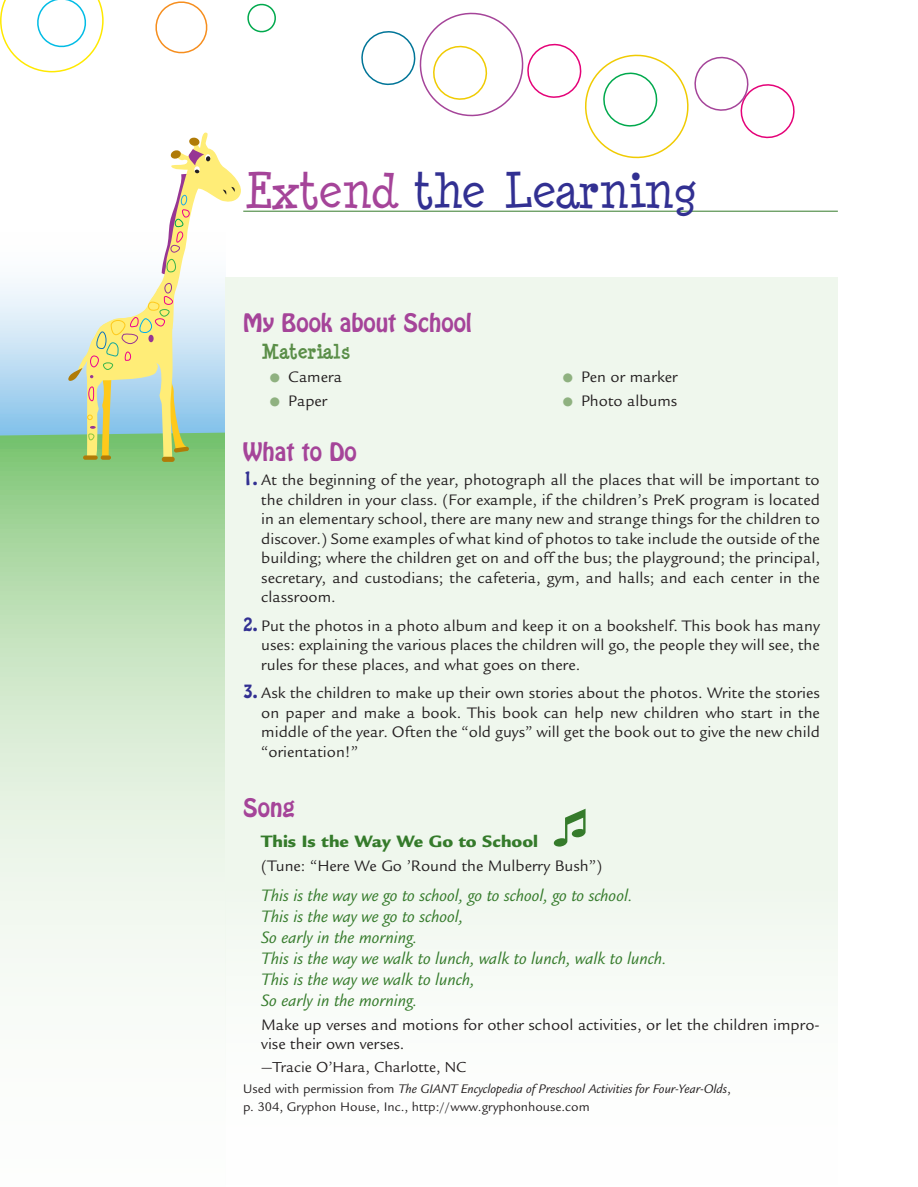
<style>
.page{position:relative;width:918px;height:1187px;background:#fff}
.page>*{position:absolute;margin:0;border:0;box-sizing:border-box;transform-origin:0 0}
.t1{font:45px "Minya Nouvelle";color:#323092}
.t2{font:22.5px "Hobo Std";color:#a54499}
.t3{font:700 19.5px "Minya Nouvelle";letter-spacing:.005em;color:#5a8e48}
.t4{font:italic 18px/21px "Legacy Sans";color:#357b2b}
.t5{font:900 18px "Legacy Sans";color:#357b2b}
.t6{font:16.5px/19.5px "Legacy Sans";color:#231f20}
.t7{font:15.75px "Legacy Sans";color:#231f20}
.t8{font:13.5px/18px "Legacy Sans";color:#231f20}
.s1{color:#a54499}
.s2{font-family:"Hobo Std";color:#323092}
.s3{font-style:italic}
</style>
<div class="page">
<svg style="left:361px;top:12px;width:434px;height:147px"></svg>
<div style="left:0;top:231px;width:225px;height:218px;background:linear-gradient(to bottom,#fff,#85c1ea)"></div>
<svg style="left:0;top:433px;width:225px;height:544px;background:#cde7c9"></svg>
<svg style="left:68px;top:132px;width:180px;height:331px"></svg>
<div style="left:225px;top:277px;width:612px;height:910px;background:linear-gradient(to right,#f2f9f1,#f2f9f1)"></div>
<svg style="left:155px;top:1px;width:53px;height:53px"></svg>
<svg style="left:247px;top:3px;width:29px;height:30px"></svg>
<hr style="left:243px;top:211px;width:594px;height:1px;background:#357b2b">
<svg style="left:0;top:0;width:104px;height:72px"></svg>
<svg style="left:270px;top:373px;width:9px;height:9px"></svg>
<svg style="left:270px;top:397px;width:9px;height:9px"></svg>
<svg style="left:563px;top:373px;width:9px;height:9px"></svg>
<svg style="left:563px;top:397px;width:9px;height:9px"></svg>
<svg style="left:553px;top:808px;width:32px;height:38px"></svg>
<h1 class="t1" style="left:243px;top:164px;width:454px"><span class="s1">Extend</span> the Learning</h1>
<h2 class="t2" style="left:243px;top:307px;width:230px">My Book about School</h2>
<p class="t3" style="left:261px;top:339px;width:90px">Materials</p>
<p class="t6" style="left:288px;top:364px;width:55px;line-height:24px">Camera<br>Paper</p>
<p class="t6" style="left:581px;top:364px;width:98px;line-height:24px">Pen or marker<br>Photo albums</p>
<h2 class="t2" style="left:243px;top:436px;width:115px">What to Do</h2>
<p class="t6" style="left:261px;top:470px;width:560px;text-align:justify;text-indent:-18px"><span class="s2">1.</span> At the beginning of the year, photograph all the places that will be important to the children in your class. (For example, if the children’s PreK program is located in an elementary school, there are many new and strange things for the children to discover.) Some examples of what kind of photos to take include the outside of the building; where the children get on and off the bus; the playground; the principal, secretary, and custodians; the cafeteria, gym, and halls; and each center in the classroom.</p>
<p class="t6" style="left:261px;top:616px;width:559px;text-align:justify;text-indent:-18px"><span class="s2">2.</span> Put the photos in a photo album and keep it on a bookshelf. This book has many uses: explaining the various places the children will go, the people they will see, the rules for these places, and what goes on there.</p>
<p class="t6" style="left:261px;top:683px;width:560px;text-align:justify;text-indent:-18px"><span class="s2">3.</span> Ask the children to make up their own stories about the photos. Write the stories on paper and make a book. This book can help new children who start in the middle of the year. Often the “old guys” will get the book out to give the new child “orientation!”</p>
<h2 class="t2" style="left:243px;top:792px;width:53px">Song</h2>
<p class="t5" style="left:261px;top:830px;width:278px">This Is the Way We Go to School</p>
<p class="t6" style="left:261px;top:856px;width:342px">(Tune: “Here We Go ’Round the Mulberry Bush”)</p>
<p class="t4" style="left:261px;top:885px;width:407px">This is the way we go to school, go to school, go to school.<br>This is the way we go to school,<br>So early in the morning.<br>This is the way we walk to lunch, walk to lunch, walk to lunch.<br>This is the way we walk to lunch,<br>So early in the morning.</p>
<p class="t6" style="left:261px;top:1015px;width:559px">Make up verses and motions for other school activities, or let the children impro&shy;vise their own verses.</p>
<p class="t7" style="left:261px;top:1058px;width:206px">—Tracie O’Hara, Charlotte, NC</p>
<p class="t8" style="left:243px;top:1080px;width:489px">Used with permission from <span class="s3">The GIANT Encyclopedia of Preschool Activities for Four-Year-Olds</span>, p. 304, Gryphon House, Inc., http://www.gryphonhouse.com</p>
</div>
